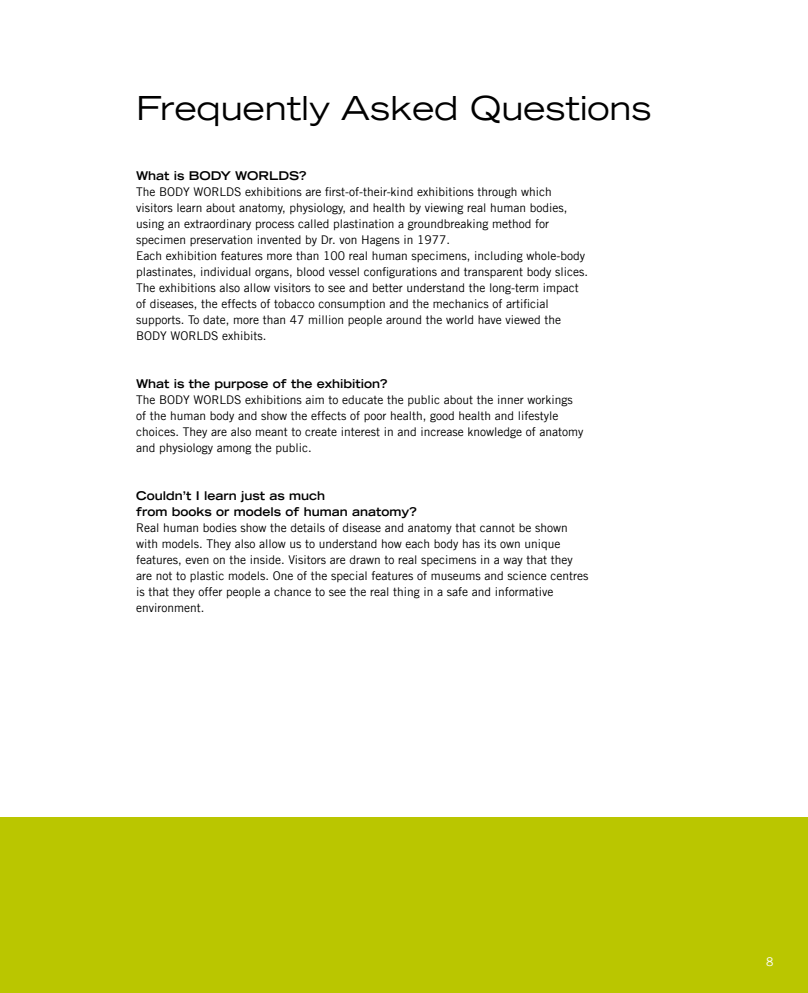
<style>
.page{position:relative;width:808px;height:993px;background:#fff}
.page>*{position:absolute;margin:0;border:0;box-sizing:border-box;transform-origin:0 0}
.t1{font:expanded 33px "Trade Gothic LH";color:#000}
.t2{font:12px/16px "Trade Gothic";color:#000}
.t3{font:700 expanded 12px/16px "Trade Gothic LH";color:#000}
.t4{font:12px "Trade Gothic";color:#fff}
</style>
<div class="page">
<div style="left:0;top:816px;width:808px;height:176px;background:#bac600"></div>
<h1 class="t1" style="left:136px;top:87px;width:517px">Frequently Asked Questions</h1>
<p class="t3" style="left:136px;top:167px;width:172px">What is BODY WORLDS?</p>
<p class="t2" style="left:136px;top:183px;width:453px">The BODY WORLDS exhibitions are first-of-their-kind exhibitions through which visitors learn about anatomy, physiology, and health by viewing real human bodies, using an extraordinary process called plastination a groundbreaking method for specimen preservation invented by Dr. von Hagens in 1977.<br>Each exhibition features more than 100 real human specimens, including whole-body plastinates, individual organs, blood vessel configurations and transparent body slices.<br>The exhibitions also allow visitors to see and better understand the long-term impact of diseases, the effects of tobacco consumption and the mechanics of artificial supports. To date, more than 47 million people around the world have viewed the BODY WORLDS exhibits.</p>
<p class="t3" style="left:136px;top:375px;width:253px">What is the purpose of the exhibition?</p>
<p class="t2" style="left:136px;top:391px;width:449px">The BODY WORLDS exhibitions aim to educate the public about the inner workings of the human body and show the effects of poor health, good health and lifestyle choices. They are also meant to create interest in and increase knowledge of anatomy and physiology among the public.</p>
<p class="t3" style="left:136px;top:487px;width:282px">Couldn’t I learn just as much<br>from books or models of human anatomy?</p>
<p class="t2" style="left:136px;top:519px;width:454px">Real human bodies show the details of disease and anatomy that cannot be shown with models. They also allow us to understand how each body has its own unique features, even on the inside. Visitors are drawn to real specimens in a way that they are not to plastic models. One of the special features of museums and science centres is that they offer people a chance to see the real thing in a safe and informative environment.</p>
<p class="t4" style="left:766px;top:953px;width:9px">8</p>
</div>
